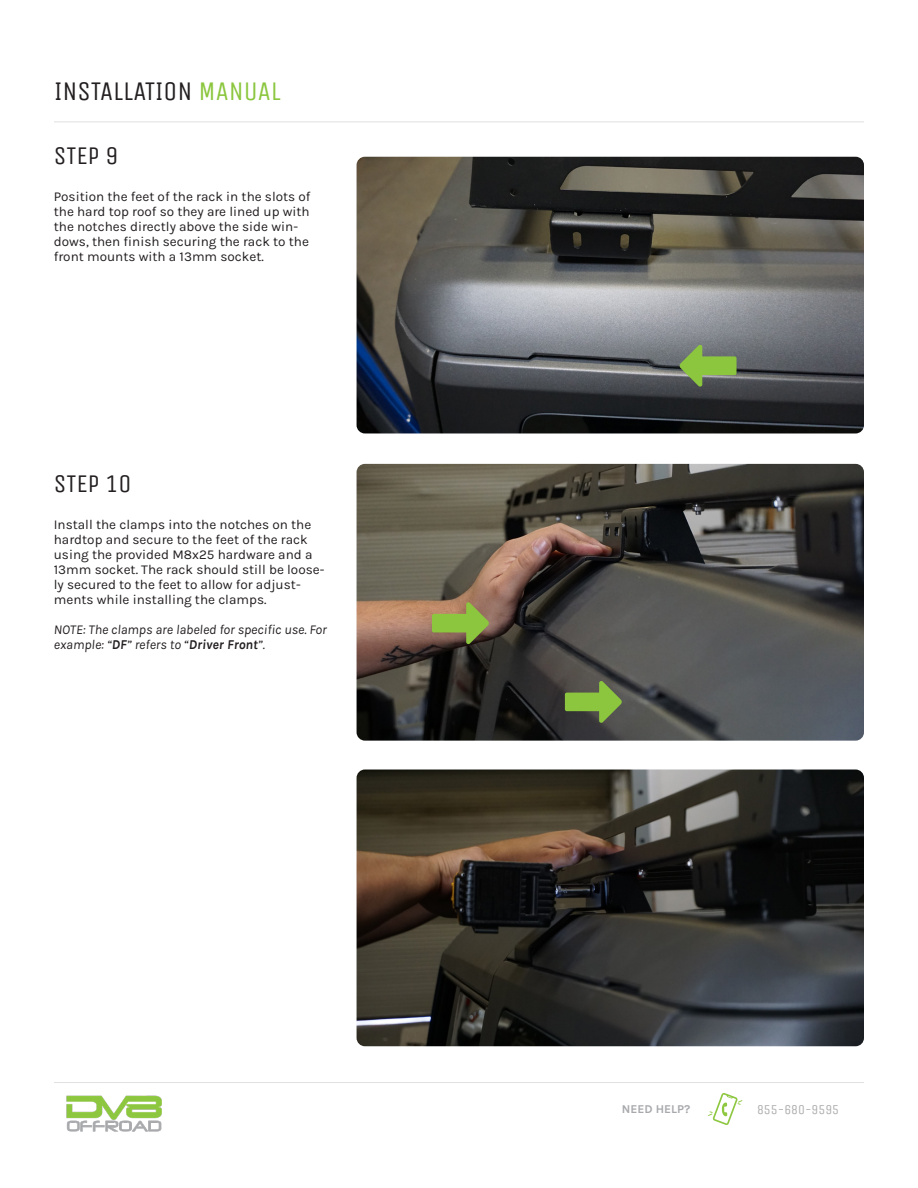
<style>
.page{position:relative;width:918px;height:1188px;background:#fff}
.page>*{position:absolute;margin:0;border:0;box-sizing:border-box;transform-origin:0 0}
.t1{font:27px "Unica One";color:#231f20}
.t2{font:25.5px "Unica One";color:#231f20}
.Body{font:13.5px/15px "Karla";color:#231f20}
.Body-2{font:italic 13.5px/15px "Karla";color:#231f20}
.t3{font:13.5px "Unica One";color:#aeadad}
.t4{font:700 12px "Karla";color:#a8a9ad}
.s1{color:#8bc63e}
.s2{font-weight:700}
</style>
<div class="page">
<img style="left:357px;top:464px;width:507px;height:277px">
<img style="left:357px;top:770px;width:507px;height:276px">
<img style="left:357px;top:157px;width:507px;height:276px">
<svg style="left:708px;top:1093px;width:34px;height:32px"></svg>
<hr style="left:54px;top:122px;width:810px;height:1px;background:#e2e0e0">
<hr style="left:54px;top:1082px;width:810px;height:1px;background:#e2e0e0">
<img style="left:66px;top:1095px;width:96px;height:37px">
<svg style="left:679px;top:344px;width:58px;height:43px;background:#789657"></svg>
<svg style="left:432px;top:602px;width:57px;height:43px;background:#899348"></svg>
<svg style="left:565px;top:680px;width:57px;height:44px;background:#698442"></svg>
<p class="t1" style="left:54px;top:76px;width:228px">INSTALLATION <span class="s1">MANUAL</span></p>
<p class="t2" style="left:54px;top:141px;width:66px">STEP 9</p>
<p class="Body" style="left:54px;top:189px;width:258px">Position the feet of the rack in the slots of the hard top roof so they are lined up with the notches directly above the side win&shy;dows, then finish securing the rack to the front mounts with a 13mm socket.</p>
<p class="t2" style="left:54px;top:469px;width:79px">STEP 10</p>
<p class="Body" style="left:54px;top:517px;width:272px">Install the clamps into the notches on the hardtop and secure to the feet of the rack using the provided M8x25 hardware and a 13mm socket. The rack should still be loose&shy;ly secured to the feet to allow for adjust&shy;ments while installing the clamps.</p>
<p class="Body-2" style="left:54px;top:622px;width:274px">NOTE: The clamps are labeled for specific use. For example: “<span class="s2">DF</span>” refers to “<span class="s2">Driver Front</span>”.</p>
<p class="t4" style="left:622px;top:1101px;width:70px">NEED HELP?</p>
<p class="t3" style="left:757px;top:1102px;width:84px">855-680-9595</p>
</div>
